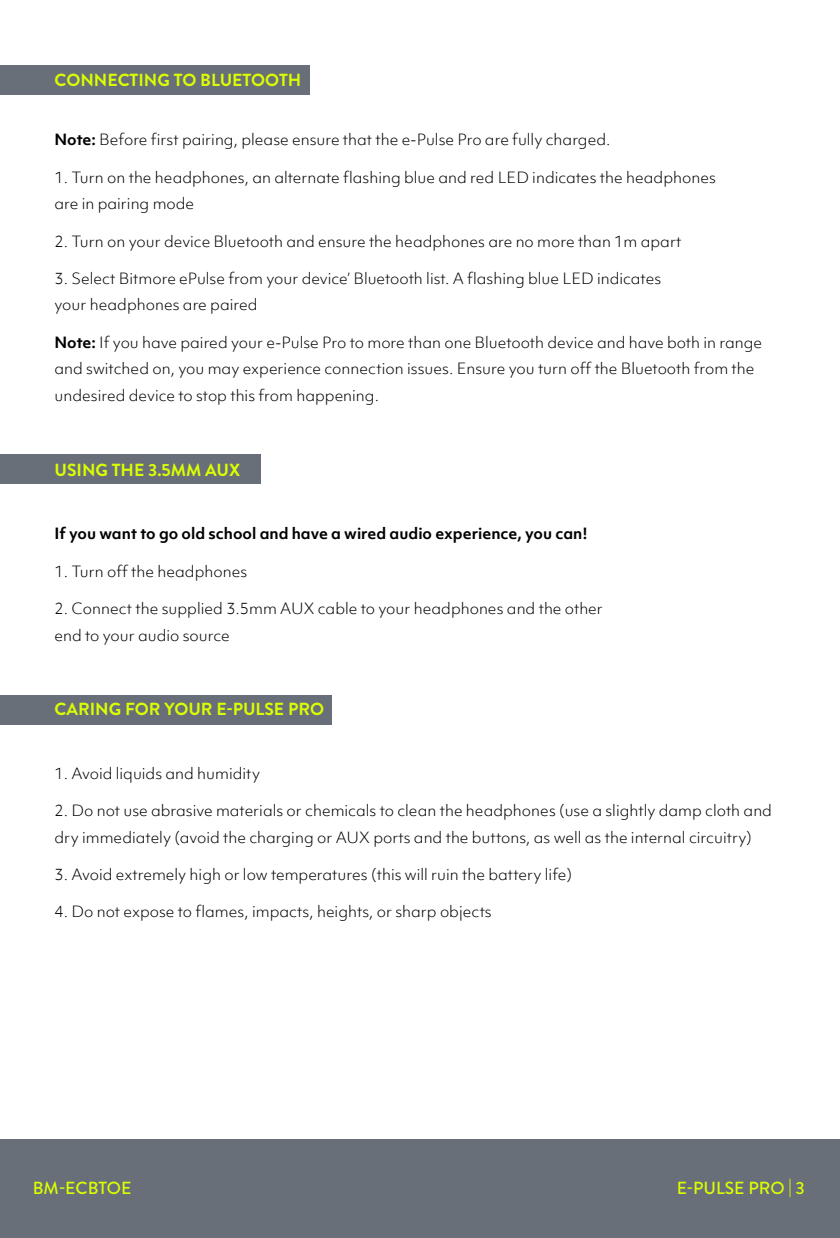
<style>
.page{position:relative;width:840px;height:1238px;background:#fff}
.page>*{position:absolute;margin:0;border:0;box-sizing:border-box;transform-origin:0 0}
.t1{font:700 17.5px "Brandon Grotesque";color:#dbff01}
.t2{font:500 17.5px "Brandon Grotesque";color:#dbff01}
.t3{font:300 14.88px/26.8px "Objektiv Mk 1";color:#000}
.t4{font:700 14.88px "Objektiv Mk 1";color:#000}
.s1{font-weight:700}
</style>
<div class="page">
<div style="left:0;top:694px;width:332px;height:30px;background:#696f79"></div>
<div style="left:0;top:454px;width:261px;height:30px;background:#696f79"></div>
<div style="left:0;top:65px;width:309px;height:30px;background:#696f79"></div>
<div style="left:0;top:1139px;width:840px;height:98px;background:#696f79"></div>
<p class="t1" style="left:54px;top:68px;width:248px">CONNECTING TO BLUETOOTH</p>
<p class="t3" style="left:54px;top:126px;width:558px"><span class="s1">Note:</span> Before first pairing, please ensure that the e-Pulse Pro are fully charged.</p>
<p class="t3" style="left:54px;top:163px;width:663px">1. Turn on the headphones, an alternate flashing blue and red LED indicates the headphones are in pairing mode</p>
<p class="t3" style="left:54px;top:227px;width:628px">2. Turn on your device Bluetooth and ensure the headphones are no more than 1m apart</p>
<p class="t3" style="left:54px;top:265px;width:608px">3. Select Bitmore ePulse from your device’ Bluetooth list. A flashing blue LED indicates your headphones are paired</p>
<p class="t3" style="left:54px;top:328px;width:709px"><span class="s1">Note:</span> If you have paired your e-Pulse Pro to more than one Bluetooth device and have both in range and switched on, you may experience connection issues. Ensure you turn off the Bluetooth from the undesired device to stop this from happening.</p>
<p class="t1" style="left:54px;top:457px;width:187px">USING THE 3.5MM AUX</p>
<p class="t4" style="left:54px;top:523px;width:535px">If you want to go old school and have a wired audio experience, you can!</p>
<p class="t3" style="left:54px;top:557px;width:194px">1. Turn off the headphones</p>
<p class="t3" style="left:54px;top:595px;width:550px">2. Connect the supplied 3.5mm AUX cable to your headphones and the other end to your audio source</p>
<p class="t1" style="left:54px;top:696px;width:271px">CARING FOR YOUR E-PULSE PRO</p>
<p class="t3" style="left:54px;top:760px;width:207px">1. Avoid liquids and humidity</p>
<p class="t3" style="left:54px;top:797px;width:719px">2. Do not use abrasive materials or chemicals to clean the headphones (use a slightly damp cloth and dry immediately (avoid the charging or AUX ports and the buttons, as well as the internal circuitry)</p>
<p class="t3" style="left:54px;top:861px;width:519px">3. Avoid extremely high or low temperatures (this will ruin the battery life)</p>
<p class="t3" style="left:54px;top:898px;width:439px">4. Do not expose to flames, impacts, heights, or sharp objects</p>
<p class="t2" style="left:33px;top:1175px;width:100px">BM-ECBTOE</p>
<p class="t2" style="left:677px;top:1175px;width:130px">E-PULSE PRO | 3</p>
</div>
